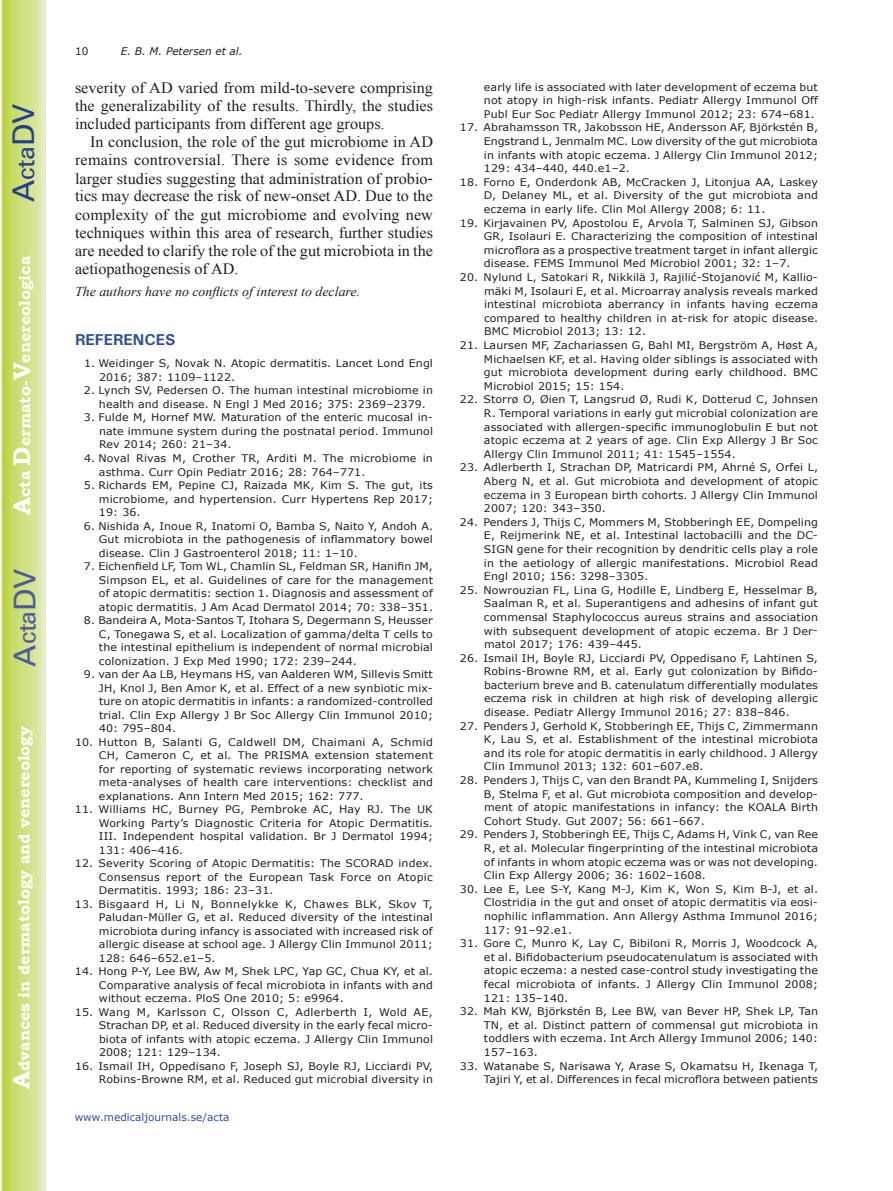
<style>
.page{position:relative;width:893px;height:1191px;background:#fff}
.page>*{position:absolute;margin:0;border:0;box-sizing:border-box;transform-origin:0 0}
.t1{font:30px "Univers";color:#4d5a9e}
.t2{font:30px "Univers";color:#253f8e}
.t3{font:15.75px/18px "Times New Roman";color:#231f20;text-align:justify}
.t4{font:700 15.75px "Bookman Old Style";color:#fff}
.t5{font:700 15.75px "Univers";color:#324f95}
.t6{font:italic 13.5px "Times New Roman";color:#231f20}
.t7{font:10.5px/13.6px "Verdana";letter-spacing:.01em;color:#231f20;text-align:justify;scale:1.05 1}
.t8{font:10.5px "Verdana";color:#324f95}
.t9{font:italic 10.5px "Verdana";color:#231f20}
.t10{font:10.5px "Verdana";letter-spacing:.01em;color:#231f20}
.s1{font-size:24px}
</style>
<div class="page">
<svg style="left:1px;top:0;width:45px;height:1191px;background:#cfe084"></svg>
<h1 class="t2" style="left:6px;top:202px;width:100px;rotate:-90deg">A<span class="s1">cta</span>DV</h1>
<h2 class="t4" style="left:15px;top:515px;width:260px;rotate:-90deg"><span class="s1">A</span>cta <span class="s1">D</span>ermato-<span class="s1">V</span>enereologica</h2>
<h1 class="t1" style="left:7px;top:666px;width:100px;rotate:-90deg">A<span class="s1">cta</span>DV</h1>
<h2 class="t4" style="left:15px;top:1088px;width:364px;rotate:-90deg"><span class="s1">A</span>dvances in dermatology and venereology</h2>
<p class="t10" style="left:75px;top:44px;width:15px">10</p>
<p class="t9" style="left:121px;top:44px;width:123px">E. B. M. Petersen et al.</p>
<h2 class="t3" style="left:75px;top:79px;width:359px">severity of AD varied from mild-to-severe comprising the generalizability of the results. Thirdly, the studies included participants from different age groups.</h2>
<p class="t3" style="left:75px;top:133px;width:360px;text-indent:15px">In conclusion, the role of the gut microbiome in AD remains controversial. There is some evidence from larger studies suggesting that administration of probio&shy;tics may decrease the risk of new-onset AD. Due to the complexity of the gut microbiome and evolving new techniques within this area of research, further studies are needed to clarify the role of the gut microbiota in the aetiopathogenesis of AD.</p>
<p class="t6" style="left:75px;top:282px;width:287px">The authors have no conflicts of interest to declare.</p>
<h2 class="t5" style="left:75px;top:329px;width:102px">REFERENCES</h2>
<p class="t7" style="left:99px;top:357px;width:320px;text-indent:-15px">1. Weidinger S, Novak N. Atopic dermatitis. Lancet Lond Engl<br>2016; 387: 1109–1122.</p>
<p class="t7" style="left:99px;top:384px;width:320px;text-indent:-15px">2. Lynch SV, Pedersen O. The human intestinal microbiome in health and disease. N Engl J Med 2016; 375: 2369–2379.</p>
<p class="t7" style="left:99px;top:411px;width:320px;text-indent:-15px">3. Fulde M, Hornef MW. Maturation of the enteric mucosal in&shy;nate immune system during the postnatal period. Immunol Rev 2014; 260: 21–34.</p>
<p class="t7" style="left:99px;top:451px;width:320px;text-indent:-15px">4. Noval Rivas M, Crother TR, Arditi M. The microbiome in asthma. Curr Opin Pediatr 2016; 28: 764–771.</p>
<p class="t7" style="left:99px;top:478px;width:320px;text-indent:-15px">5. Richards EM, Pepine CJ, Raizada MK, Kim S. The gut, its microbiome, and hypertension. Curr Hypertens Rep 2017; 19: 36.</p>
<p class="t7" style="left:99px;top:519px;width:320px;text-indent:-15px">6. Nishida A, Inoue R, Inatomi O, Bamba S, Naito Y, Andoh A.<br>Gut microbiota in the pathogenesis of inflammatory bowel disease. Clin J Gastroenterol 2018; 11: 1–10.</p>
<p class="t7" style="left:99px;top:559px;width:320px;text-indent:-15px">7. Eichenfield LF, Tom WL, Chamlin SL, Feldman SR, Hanifin JM, Simpson EL, et al. Guidelines of care for the management of atopic dermatitis: section 1. Diagnosis and assessment of atopic dermatitis. J Am Acad Dermatol 2014; 70: 338–351.</p>
<p class="t7" style="left:99px;top:613px;width:320px;text-indent:-15px">8. Bandeira A, Mota-Santos T, Itohara S, Degermann S, Heusser C, Tonegawa S, et al. Localization of gamma/delta T cells to the intestinal epithelium is independent of normal microbial colonization. J Exp Med 1990; 172: 239–244.</p>
<p class="t7" style="left:99px;top:667px;width:320px;text-indent:-15px">9. van der Aa LB, Heymans HS, van Aalderen WM, Sillevis Smitt JH, Knol J, Ben Amor K, et al. Effect of a new synbiotic mix&shy;ture on atopic dermatitis in infants: a randomized-controlled trial. Clin Exp Allergy J Br Soc Allergy Clin Immunol 2010; 40: 795–804.</p>
<p class="t7" style="left:99px;top:735px;width:320px;text-indent:-24px">10. Hutton B, Salanti G, Caldwell DM, Chaimani A, Schmid CH, Cameron C, et al. The PRISMA extension statement for reporting of systematic reviews incorporating network meta-analyses of health care interventions: checklist and explanations. Ann Intern Med 2015; 162: 777.</p>
<p class="t7" style="left:99px;top:802px;width:320px;text-indent:-24px">11. Williams HC, Burney PG, Pembroke AC, Hay RJ. The UK Working Party’s Diagnostic Criteria for Atopic Dermatitis.<br>III. Independent hospital validation. Br J Dermatol 1994; 131: 406–416.</p>
<p class="t7" style="left:99px;top:856px;width:320px;text-indent:-24px">12. Severity Scoring of Atopic Dermatitis: The SCORAD index.<br>Consensus report of the European Task Force on Atopic Dermatitis. 1993; 186: 23–31.</p>
<p class="t7" style="left:99px;top:897px;width:320px;text-indent:-24px">13. Bisgaard H, Li N, Bonnelykke K, Chawes BLK, Skov T, Paludan-Müller G, et al. Reduced diversity of the intestinal microbiota during infancy is associated with increased risk of allergic disease at school age. J Allergy Clin Immunol 2011; 128: 646–652.e1–5.</p>
<p class="t7" style="left:99px;top:964px;width:320px;text-indent:-24px">14. Hong P-Y, Lee BW, Aw M, Shek LPC, Yap GC, Chua KY, et al.<br>Comparative analysis of fecal microbiota in infants with and without eczema. PloS One 2010; 5: e9964.</p>
<p class="t7" style="left:99px;top:1005px;width:320px;text-indent:-24px">15. Wang M, Karlsson C, Olsson C, Adlerberth I, Wold AE, Strachan DP, et al. Reduced diversity in the early fecal micro&shy;biota of infants with atopic eczema. J Allergy Clin Immunol 2008; 121: 129–134.</p>
<p class="t7" style="left:75px;top:1059px;width:342px;text-align:right">16. Ismail IH, Oppedisano F, Joseph SJ, Boyle RJ, Licciardi PV,<br>Robins-Browne RM, et al. Reduced gut microbial diversity in</p>
<p class="t8" style="left:75px;top:1109px;width:156px">www.medicaljournals.se/acta</p>
<p class="t7" style="left:484px;top:80px;width:320px">early life is associated with later development of eczema but not atopy in high-risk infants. Pediatr Allergy Immunol Off Publ Eur Soc Pediatr Allergy Immunol 2012; 23: 674–681.</p>
<p class="t7" style="left:484px;top:121px;width:320px;text-indent:-24px">17. Abrahamsson TR, Jakobsson HE, Andersson AF, Björkstén B, Engstrand L, Jenmalm MC. Low diversity of the gut microbiota in infants with atopic eczema. J Allergy Clin Immunol 2012; 129: 434–440, 440.e1–2.</p>
<p class="t7" style="left:484px;top:175px;width:320px;text-indent:-24px">18. Forno E, Onderdonk AB, McCracken J, Litonjua AA, Laskey D, Delaney ML, et al. Diversity of the gut microbiota and eczema in early life. Clin Mol Allergy 2008; 6: 11.</p>
<p class="t7" style="left:484px;top:216px;width:320px;text-indent:-24px">19. Kirjavainen PV, Apostolou E, Arvola T, Salminen SJ, Gibson GR, Isolauri E. Characterizing the composition of intestinal microflora as a prospective treatment target in infant allergic disease. FEMS Immunol Med Microbiol 2001; 32: 1–7.</p>
<p class="t7" style="left:484px;top:270px;width:320px;text-indent:-24px">20. Nylund L, Satokari R, Nikkilä J, Rajilić-Stojanović M, Kallio&shy;mäki M, Isolauri E, et al. Microarray analysis reveals marked intestinal microbiota aberrancy in infants having eczema compared to healthy children in at-risk for atopic disease.<br>BMC Microbiol 2013; 13: 12.</p>
<p class="t7" style="left:484px;top:338px;width:320px;text-indent:-24px">21. Laursen MF, Zachariassen G, Bahl MI, Bergström A, Høst A, Michaelsen KF, et al. Having older siblings is associated with gut microbiota development during early childhood. BMC Microbiol 2015; 15: 154.</p>
<p class="t7" style="left:484px;top:392px;width:320px;text-indent:-24px">22. Storrø O, Øien T, Langsrud Ø, Rudi K, Dotterud C, Johnsen R. Temporal variations in early gut microbial colonization are associated with allergen-specific immunoglobulin E but not atopic eczema at 2 years of age. Clin Exp Allergy J Br Soc Allergy Clin Immunol 2011; 41: 1545–1554.</p>
<p class="t7" style="left:484px;top:460px;width:320px;text-indent:-24px">23. Adlerberth I, Strachan DP, Matricardi PM, Ahrné S, Orfei L, Aberg N, et al. Gut microbiota and development of atopic eczema in 3 European birth cohorts. J Allergy Clin Immunol 2007; 120: 343–350.</p>
<p class="t7" style="left:484px;top:515px;width:320px;text-indent:-24px">24. Penders J, Thijs C, Mommers M, Stobberingh EE, Dompeling E, Reijmerink NE, et al. Intestinal lactobacilli and the DC-SIGN gene for their recognition by dendritic cells play a role in the aetiology of allergic manifestations. Microbiol Read Engl 2010; 156: 3298–3305.</p>
<p class="t7" style="left:484px;top:583px;width:320px;text-indent:-24px">25. Nowrouzian FL, Lina G, Hodille E, Lindberg E, Hesselmar B, Saalman R, et al. Superantigens and adhesins of infant gut commensal Staphylococcus aureus strains and association with subsequent development of atopic eczema. Br J Der&shy;matol 2017; 176: 439–445.</p>
<p class="t7" style="left:484px;top:651px;width:320px;text-indent:-24px">26. Ismail IH, Boyle RJ, Licciardi PV, Oppedisano F, Lahtinen S, Robins-Browne RM, et al. Early gut colonization by Bifido&shy;bacterium breve and B. catenulatum differentially modulates eczema risk in children at high risk of developing allergic disease. Pediatr Allergy Immunol 2016; 27: 838–846.</p>
<p class="t7" style="left:484px;top:719px;width:320px;text-indent:-24px">27. Penders J, Gerhold K, Stobberingh EE, Thijs C, Zimmermann K, Lau S, et al. Establishment of the intestinal microbiota and its role for atopic dermatitis in early childhood. J Allergy Clin Immunol 2013; 132: 601–607.e8.</p>
<p class="t7" style="left:484px;top:773px;width:320px;text-indent:-24px">28. Penders J, Thijs C, van den Brandt PA, Kummeling I, Snijders B, Stelma F, et al. Gut microbiota composition and develop&shy;ment of atopic manifestations in infancy: the KOALA Birth Cohort Study. Gut 2007; 56: 661–667.</p>
<p class="t7" style="left:484px;top:827px;width:320px;text-indent:-24px">29. Penders J, Stobberingh EE, Thijs C, Adams H, Vink C, van Ree R, et al. Molecular fingerprinting of the intestinal microbiota of infants in whom atopic eczema was or was not developing.<br>Clin Exp Allergy 2006; 36: 1602–1608.</p>
<p class="t7" style="left:484px;top:882px;width:320px;text-indent:-24px">30. Lee E, Lee S-Y, Kang M-J, Kim K, Won S, Kim B-J, et al.<br>Clostridia in the gut and onset of atopic dermatitis via eosi&shy;nophilic inflammation. Ann Allergy Asthma Immunol 2016; 117: 91–92.e1.</p>
<p class="t7" style="left:484px;top:936px;width:320px;text-indent:-24px">31. Gore C, Munro K, Lay C, Bibiloni R, Morris J, Woodcock A, et al. Bifidobacterium pseudocatenulatum is associated with atopic eczema: a nested case-control study investigating the fecal microbiota of infants. J Allergy Clin Immunol 2008; 121: 135–140.</p>
<p class="t7" style="left:484px;top:1004px;width:320px;text-indent:-24px">32. Mah KW, Björkstén B, Lee BW, van Bever HP, Shek LP, Tan TN, et al. Distinct pattern of commensal gut microbiota in toddlers with eczema. Int Arch Allergy Immunol 2006; 140:<br>157–163.</p>
<p class="t7" style="left:460px;top:1059px;width:342px;text-align:right">33. Watanabe S, Narisawa Y, Arase S, Okamatsu H, Ikenaga T,<br>Tajiri Y, et al. Differences in fecal microflora between patients</p>
</div>
